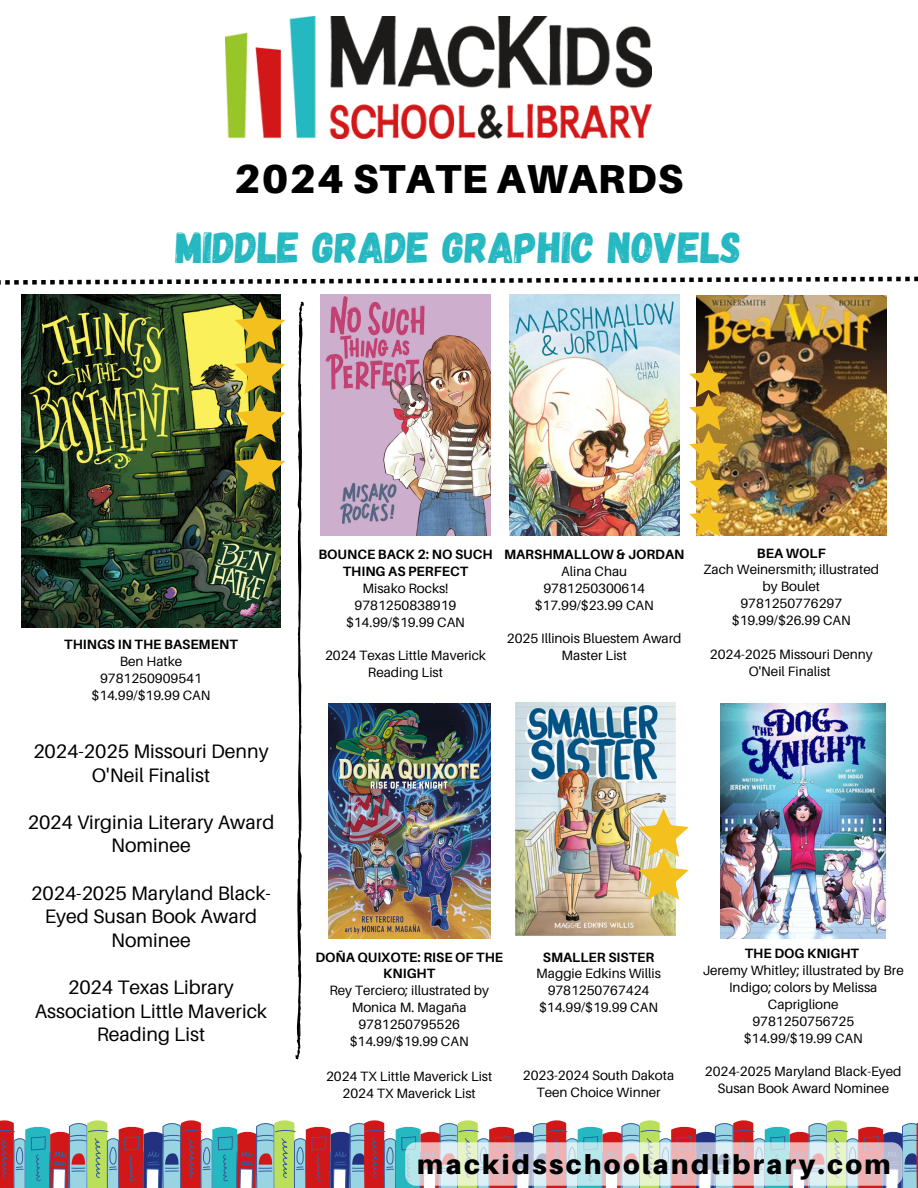
<style>
.page{position:relative;width:918px;height:1188px;background:#fff}
.page>*{position:absolute;margin:0;border:0;box-sizing:border-box;transform-origin:0 0}
.t1{font:43.5px "Gagalin";color:#25b8c1}
.t2{font:900 40.5px "Aileron";letter-spacing:.025em;color:#000}
.t3{font:900 27px "Aileron";letter-spacing:.09em;color:#000}
.t4{font:19.5px/23.7px "Aileron";color:#000;text-align:center}
.t5{font:13.5px/16.8px "Aileron";color:#000;text-align:center}
.t6{font:700 13.5px/16.8px "Aileron";color:#000;text-align:center}
</style>
<div class="page">
<img style="left:226px;top:17px;width:425px;height:121px">
<svg style="left:0;top:277px;width:918px;height:8px"></svg>
<img style="left:509px;top:295px;width:170px;height:241px">
<img style="left:697px;top:296px;width:190px;height:239px">
<img style="left:321px;top:295px;width:169px;height:241px">
<svg style="left:298px;top:302px;width:6px;height:756px"></svg>
<svg style="left:0;top:1120px;width:918px;height:68px;background:#b5abae"></svg>
<img style="left:22px;top:295px;width:259px;height:333px">
<svg style="left:235px;top:302px;width:50px;height:189px;background:#a19235"></svg>
<img style="left:689px;top:360px;width:39px;height:177px">
<img style="left:328px;top:703px;width:162px;height:235px">
<img style="left:515px;top:703px;width:161px;height:233px">
<img style="left:720px;top:703px;width:166px;height:235px">
<svg style="left:638px;top:809px;width:51px;height:91px"></svg>
<h1 class="t2" style="left:234px;top:154px;width:450px">2024 STATE AWARDS</h1>
<p class="t1" style="left:176px;top:219px;width:567px">MIDDLE GRADE GRAPHIC NOVELS</p>
<p class="t6" style="left:64px;top:636px;width:175px">THINGS IN THE BASEMENT</p>
<p class="t5" style="left:92px;top:653px;width:121px">Ben Hatke<br>9781250909541 $14.99/$19.99 CAN</p>
<p class="t4" style="left:33px;top:739px;width:237px">2024-2025 Missouri Denny<br>O'Neil Finalist</p>
<h4 class="t4" style="left:28px;top:810px;width:248px">2024 Virginia Literary Award<br>Nominee</h4>
<h4 class="t4" style="left:31px;top:881px;width:241px">2024-2025 Maryland Black-<br>Eyed Susan Book Award<br>Nominee</h4>
<h4 class="t4" style="left:35px;top:975px;width:234px">2024 Texas Library<br>Association Little Maverick<br>Reading List</h4>
<p class="t6" style="left:318px;top:546px;width:176px">BOUNCE BACK 2: NO SUCH<br>THING AS PERFECT</p>
<p class="t5" style="left:346px;top:579px;width:121px">Misako Rocks!<br>9781250838919 $14.99/$19.99 CAN</p>
<p class="t5" style="left:325px;top:647px;width:162px">2024 Texas Little Maverick<br>Reading List</p>
<h2 class="t6" style="left:504px;top:546px;width:182px">MARSHMALLOW &amp; JORDAN</h2>
<p class="t5" style="left:561px;top:563px;width:67px">Alina Chau</p>
<p class="t5" style="left:543px;top:579px;width:103px">9781250300614</p>
<p class="t5" style="left:535px;top:596px;width:121px">$17.99/$23.99 CAN</p>
<p class="t5" style="left:507px;top:630px;width:176px">2025 Illinois Bluestem Award<br>Master List</p>
<p class="t6" style="left:757px;top:544px;width:70px">BEA WOLF</p>
<p class="t5" style="left:704px;top:561px;width:177px">Zach Weinersmith; illustrated by Boulet<br>9781250776297 $19.99/$26.99 CAN</p>
<p class="t5" style="left:710px;top:645px;width:164px">2024-2025 Missouri Denny<br>O'Neil Finalist</p>
<p class="t6" style="left:315px;top:948px;width:189px">DOÑA QUIXOTE: RISE OF THE<br>KNIGHT</p>
<p class="t5" style="left:329px;top:982px;width:161px">Rey Terciero; illustrated by<br>Monica M. Magaña<br>9781250795526 $14.99/$19.99 CAN</p>
<p class="t5" style="left:326px;top:1067px;width:168px">2024 TX Little Maverick List<br>2024 TX Maverick List</p>
<h4 class="t6" style="left:543px;top:948px;width:113px">SMALLER SISTER</h4>
<p class="t5" style="left:536px;top:965px;width:126px">Maggie Edkins Willis</p>
<p class="t5" style="left:548px;top:982px;width:103px">9781250767424</p>
<p class="t5" style="left:539px;top:999px;width:121px">$14.99/$19.99 CAN</p>
<p class="t5" style="left:523px;top:1066px;width:153px">2023-2024 South Dakota<br>Teen Choice Winner</p>
<p class="t6" style="left:745px;top:945px;width:116px">THE DOG KNIGHT</p>
<p class="t5" style="left:703px;top:962px;width:203px">Jeremy Whitley; illustrated by Bre<br>Indigo; colors by Melissa<br>Capriglione<br>9781250756725<br>$14.99/$19.99 CAN</p>
<p class="t5" style="left:705px;top:1063px;width:198px">2024-2025 Maryland Black-Eyed<br>Susan Book Award Nominee</p>
<p class="t3" style="left:417px;top:1147px;width:475px">mackidsschoolandlibrary.com</p>
</div>
